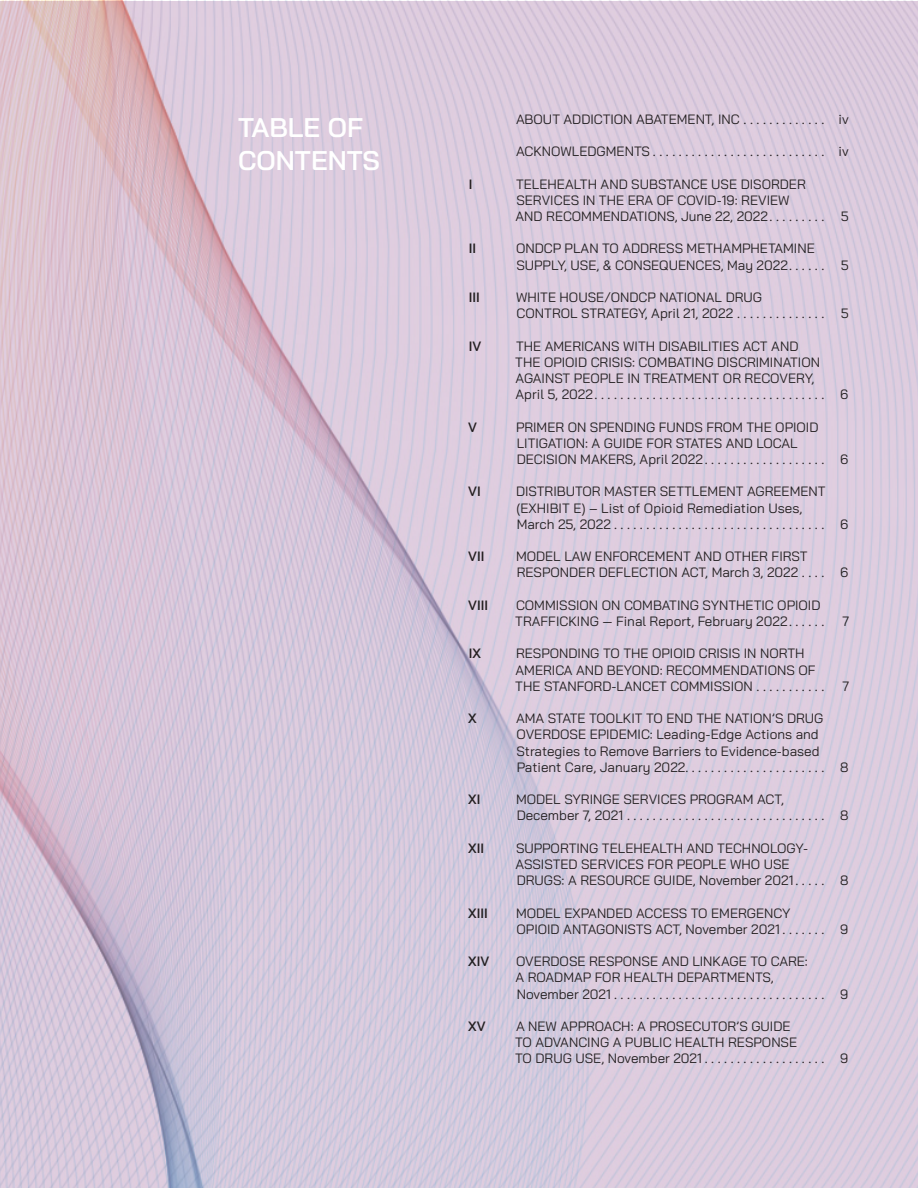
<style>
.page{position:relative;width:918px;height:1188px;background:#fff}
.page>*{position:absolute;margin:0;border:0;box-sizing:border-box;transform-origin:0 0}
.t1{font:600 27px/32.4px "Bai Jamjuree";color:#fff}
.t2{font:13.5px/16.2px "Bai Jamjuree";color:#231f20}
.t3{font:600 13.5px "Bai Jamjuree";color:#231f20}
</style>
<div class="page">
<img style="left:0;top:1px;width:918px;height:1187px">
<p class="t1" style="left:238px;top:112px;width:143px">TABLE OF<br>CONTENTS</p>
<p class="t2" style="left:516px;top:111px;width:334px">ABOUT ADDICTION ABATEMENT, INC . . . . . . . . . . . . . iv</p>
<p class="t2" style="left:516px;top:143px;width:334px">ACKNOWLEDGMENTS . . . . . . . . . . . . . . . . . . . . . . . . . . . iv</p>
<p class="t3" style="left:469px;top:176px;width:5px">I</p>
<p class="t2" style="left:516px;top:176px;width:335px">TELEHEALTH AND SUBSTANCE USE DISORDER<br>SERVICES IN THE ERA OF COVID-19: REVIEW<br>AND RECOMMENDATIONS, June 22, 2022 . . . . . . . . . 5</p>
<p class="t3" style="left:469px;top:241px;width:9px">II</p>
<p class="t2" style="left:516px;top:241px;width:334px">ONDCP PLAN TO ADDRESS METHAMPHETAMINE<br>SUPPLY, USE, &amp; CONSEQUENCES, May 2022 . . . . . . 5</p>
<p class="t3" style="left:469px;top:290px;width:13px">III</p>
<p class="t2" style="left:516px;top:289px;width:334px">WHITE HOUSE/ONDCP NATIONAL DRUG<br>CONTROL STRATEGY, April 21, 2022 . . . . . . . . . . . . . . 5</p>
<p class="t3" style="left:469px;top:338px;width:14px">IV</p>
<p class="t2" style="left:515px;top:338px;width:335px">THE AMERICANS WITH DISABILITIES ACT AND<br>THE OPIOID CRISIS: COMBATING DISCRIMINATION AGAINST PEOPLE IN TREATMENT OR RECOVERY,<br>April 5, 2022 . . . . . . . . . . . . . . . . . . . . . . . . . . . . . . . . . . . . 6</p>
<p class="t3" style="left:468px;top:419px;width:10px">V</p>
<p class="t2" style="left:516px;top:419px;width:334px">PRIMER ON SPENDING FUNDS FROM THE OPIOID<br>LITIGATION: A GUIDE FOR STATES AND LOCAL<br>DECISION MAKERS, April 2022 . . . . . . . . . . . . . . . . . . . 6</p>
<p class="t3" style="left:468px;top:484px;width:14px">VI</p>
<p class="t2" style="left:516px;top:484px;width:334px">DISTRIBUTOR MASTER SETTLEMENT AGREEMENT (EXHIBIT E) – List of Opioid Remediation Uses,<br>March 25, 2022 . . . . . . . . . . . . . . . . . . . . . . . . . . . . . . . . . 6</p>
<p class="t3" style="left:468px;top:549px;width:18px">VII</p>
<p class="t2" style="left:516px;top:548px;width:334px">MODEL LAW ENFORCEMENT AND OTHER FIRST<br>RESPONDER DEFLECTION ACT, March 3, 2022 . . . . 6</p>
<p class="t3" style="left:468px;top:597px;width:21px">VIII</p>
<p class="t2" style="left:515px;top:597px;width:311px">COMMISSION ON COMBATING SYNTHETIC OPIOID<br>TRAFFICKING — Final Report, February 2022 . . . . . .</p>
<p class="t2" style="left:842px;top:613px;width:8px">7</p>
<p class="t3" style="left:469px;top:646px;width:14px">IX</p>
<p class="t2" style="left:515px;top:646px;width:311px">RESPONDING TO THE OPIOID CRISIS IN NORTH<br>AMERICA AND BEYOND: RECOMMENDATIONS OF<br>THE STANFORD-LANCET COMMISSION . . . . . . . . . . .</p>
<p class="t2" style="left:842px;top:678px;width:8px">7</p>
<p class="t3" style="left:468px;top:711px;width:10px">X</p>
<p class="t2" style="left:516px;top:710px;width:334px">AMA STATE TOOLKIT TO END THE NATION’S DRUG OVERDOSE EPIDEMIC: Leading-Edge Actions and Strategies to Remove Barriers to Evidence-based Patient Care, January 2022 . . . . . . . . . . . . . . . . . . . . . . 8</p>
<p class="t3" style="left:468px;top:792px;width:14px">XI</p>
<p class="t2" style="left:516px;top:791px;width:334px">MODEL SYRINGE SERVICES PROGRAM ACT,<br>December 7, 2021 . . . . . . . . . . . . . . . . . . . . . . . . . . . . . . . 8</p>
<p class="t3" style="left:468px;top:840px;width:17px">XII</p>
<p class="t2" style="left:516px;top:840px;width:334px">SUPPORTING TELEHEALTH AND TECHNOLOGY-<br>ASSISTED SERVICES FOR PEOPLE WHO USE<br>DRUGS: A RESOURCE GUIDE, November 2021 . . . . . 8</p>
<p class="t3" style="left:468px;top:905px;width:21px">XIII</p>
<p class="t2" style="left:516px;top:905px;width:334px">MODEL EXPANDED ACCESS TO EMERGENCY<br>OPIOID ANTAGONISTS ACT, November 2021 . . . . . . . 9</p>
<p class="t3" style="left:468px;top:954px;width:23px">XIV</p>
<p class="t2" style="left:516px;top:953px;width:334px">OVERDOSE RESPONSE AND LINKAGE TO CARE:<br>A ROADMAP FOR HEALTH DEPARTMENTS,<br>November 2021 . . . . . . . . . . . . . . . . . . . . . . . . . . . . . . . . . 9</p>
<p class="t3" style="left:468px;top:1019px;width:19px">XV</p>
<p class="t2" style="left:515px;top:1018px;width:335px">A NEW APPROACH: A PROSECUTOR’S GUIDE<br>TO ADVANCING A PUBLIC HEALTH RESPONSE<br>TO DRUG USE, November 2021 . . . . . . . . . . . . . . . . . . . 9</p>
</div>
